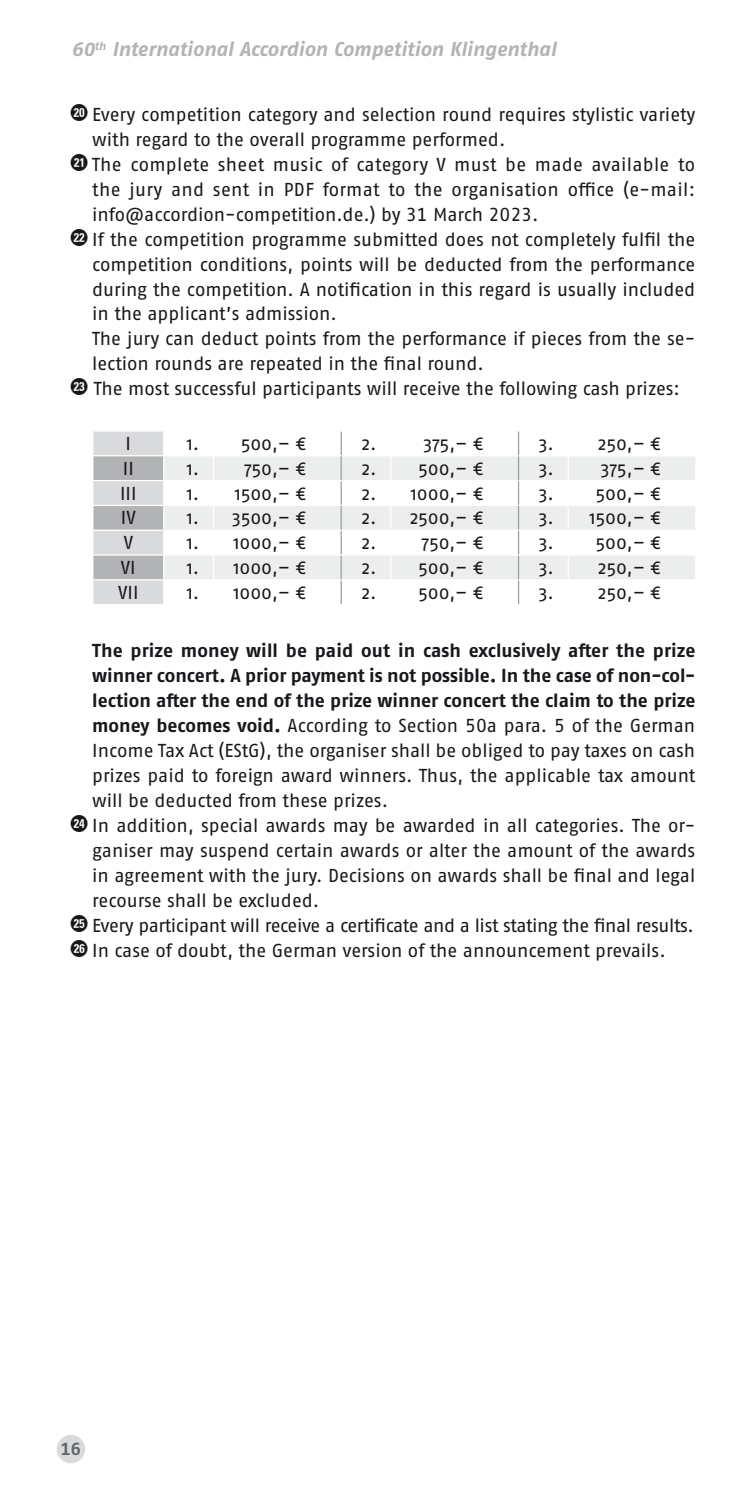
<style>
.page{position:relative;width:745px;height:1489px;background:#fff}
.page>*{position:absolute;margin:0;border:0;box-sizing:border-box;transform-origin:0 0}
.t1{font:italic 20px "Fago No Bold Lf";letter-spacing:-.005em;color:#b1b3b4}
.Wettb__Bed{font:18.75px/25px "Fago Pro";letter-spacing:-.005em;color:#1a171c;text-align:justify}
.Wettb__Bed-2{font:700 18.75px/25px "Fago Pro";color:#1a171c;text-align:justify}
.Wettb__Bed-3{font:18.75px "Fago Pro";letter-spacing:-.025em;color:#1a171c}
.t2{font:700 17.5px "Fago Pro";color:#646567}
.s1{font-family:"Dixe Number Sans";font-weight:700;font-size:21.25px}
.s2{font-weight:400}
</style>
<div class="page">
<div style="left:57px;top:1434px;width:28px;height:28px;background:#d9dadb;border-radius:50%"></div>
<svg style="left:164px;top:456px;width:530px;height:123px;fill:#eceded"></svg>
<hr style="left:164px;top:480px;width:49px;height:1px;background:#fff">
<hr style="left:341px;top:480px;width:49px;height:1px;background:#fff">
<hr style="left:518px;top:480px;width:50px;height:1px;background:#fff">
<hr style="left:568px;top:480px;width:128px;height:1px;background:#fff">
<hr style="left:164px;top:505px;width:49px;height:1px;background:#fff">
<hr style="left:341px;top:505px;width:49px;height:1px;background:#fff">
<hr style="left:518px;top:505px;width:50px;height:1px;background:#fff">
<hr style="left:568px;top:505px;width:128px;height:1px;background:#fff">
<hr style="left:164px;top:529px;width:49px;height:2px;background:#fff">
<hr style="left:341px;top:529px;width:49px;height:2px;background:#fff">
<hr style="left:518px;top:529px;width:50px;height:2px;background:#fff">
<hr style="left:568px;top:529px;width:128px;height:2px;background:#fff">
<hr style="left:164px;top:554px;width:49px;height:1px;background:#fff">
<hr style="left:341px;top:554px;width:49px;height:1px;background:#fff">
<hr style="left:518px;top:554px;width:50px;height:1px;background:#fff">
<hr style="left:568px;top:554px;width:128px;height:1px;background:#fff">
<svg style="left:93px;top:431px;width:71px;height:173px;background:#cbcccd"></svg>
<svg style="left:567px;top:456px;width:1px;height:123px"></svg>
<hr style="left:213px;top:480px;width:128px;height:1px;background:#fff">
<hr style="left:213px;top:505px;width:128px;height:1px;background:#fff">
<hr style="left:213px;top:529px;width:128px;height:2px;background:#fff">
<hr style="left:213px;top:554px;width:128px;height:1px;background:#fff">
<svg style="left:213px;top:456px;width:1px;height:123px"></svg>
<svg style="left:340px;top:431px;width:1px;height:173px"></svg>
<hr style="left:390px;top:480px;width:128px;height:1px;background:#fff">
<hr style="left:390px;top:505px;width:128px;height:1px;background:#fff">
<hr style="left:390px;top:529px;width:128px;height:2px;background:#fff">
<hr style="left:390px;top:554px;width:128px;height:1px;background:#fff">
<svg style="left:390px;top:456px;width:1px;height:123px"></svg>
<hr style="left:517px;top:431px;width:2px;height:24px;background:#9c9e9f">
<hr style="left:517px;top:456px;width:2px;height:24px;background:#9c9e9f">
<hr style="left:517px;top:481px;width:2px;height:24px;background:#9c9e9f">
<hr style="left:517px;top:506px;width:2px;height:23px;background:#9c9e9f">
<hr style="left:517px;top:531px;width:2px;height:23px;background:#9c9e9f">
<hr style="left:517px;top:555px;width:2px;height:24px;background:#9c9e9f">
<hr style="left:517px;top:580px;width:2px;height:24px;background:#9c9e9f">
<p class="t1" style="left:71px;top:38px;width:486px">60<sup>th</sup> International Accordion Competition Klingenthal</p>
<p class="Wettb__Bed" style="left:92px;top:102px;width:604px;text-indent:-21px"><span class="s1">K</span> Every competition category and selection round requires stylistic variety with regard to the overall programme performed.</p>
<p class="Wettb__Bed" style="left:92px;top:152px;width:604px;text-indent:-21px"><span class="s1">L</span> The complete sheet music of category V must be made available to the jury and sent in PDF format to the organisation office (e-mail: info@accordion-competition.de.) by 31 March 2023.</p>
<p class="Wettb__Bed" style="left:92px;top:226px;width:604px;text-indent:-21px"><span class="s1">M</span> If the competition programme submitted does not completely fulfil the competition conditions, points will be deducted from the performance during the competition. A notification in this regard is usually included in the applicant’s admission.</p>
<p class="Wettb__Bed" style="left:92px;top:326px;width:604px">The jury can deduct points from the performance if pieces from the se&shy;lection rounds are repeated in the final round.</p>
<p class="Wettb__Bed" style="left:71px;top:376px;width:610px"><span class="s1">N</span> The most successful participants will receive the following cash prizes:</p>
<p class="Wettb__Bed" style="left:125px;top:431px;width:7px">I</p>
<p class="Wettb__Bed" style="left:186px;top:431px;width:14px">1.</p>
<p class="Wettb__Bed" style="left:240px;top:431px;width:66px">500,– €</p>
<p class="Wettb__Bed" style="left:361px;top:431px;width:16px">2.</p>
<p class="Wettb__Bed" style="left:423px;top:431px;width:61px">375,– €</p>
<p class="Wettb__Bed" style="left:538px;top:431px;width:17px">3.</p>
<p class="Wettb__Bed" style="left:598px;top:431px;width:64px">250,– €</p>
<p class="Wettb__Bed" style="left:123px;top:455px;width:12px">II</p>
<p class="Wettb__Bed" style="left:186px;top:455px;width:14px">1.</p>
<p class="Wettb__Bed" style="left:244px;top:455px;width:63px">750,– €</p>
<p class="Wettb__Bed" style="left:361px;top:455px;width:16px">2.</p>
<p class="Wettb__Bed" style="left:418px;top:455px;width:66px">500,– €</p>
<p class="Wettb__Bed" style="left:538px;top:455px;width:17px">3.</p>
<p class="Wettb__Bed" style="left:600px;top:455px;width:61px">375,– €</p>
<p class="Wettb__Bed" style="left:120px;top:480px;width:18px">III</p>
<p class="Wettb__Bed" style="left:186px;top:480px;width:14px">1.</p>
<p class="Wettb__Bed" style="left:235px;top:480px;width:72px">1500,– €</p>
<p class="Wettb__Bed" style="left:361px;top:480px;width:16px">2.</p>
<p class="Wettb__Bed" style="left:410px;top:480px;width:74px">1000,– €</p>
<p class="Wettb__Bed" style="left:538px;top:480px;width:17px">3.</p>
<p class="Wettb__Bed" style="left:595px;top:480px;width:66px">500,– €</p>
<p class="Wettb__Bed" style="left:121px;top:505px;width:16px">IV</p>
<p class="Wettb__Bed" style="left:186px;top:505px;width:14px">1.</p>
<p class="Wettb__Bed" style="left:232px;top:505px;width:75px">3500,– €</p>
<p class="Wettb__Bed" style="left:361px;top:505px;width:16px">2.</p>
<p class="Wettb__Bed" style="left:410px;top:505px;width:74px">2500,– €</p>
<p class="Wettb__Bed" style="left:538px;top:505px;width:17px">3.</p>
<p class="Wettb__Bed" style="left:589px;top:505px;width:72px">1500,– €</p>
<p class="Wettb__Bed" style="left:124px;top:530px;width:11px">V</p>
<p class="Wettb__Bed" style="left:186px;top:530px;width:14px">1.</p>
<p class="Wettb__Bed" style="left:233px;top:530px;width:74px">1000,– €</p>
<p class="Wettb__Bed" style="left:361px;top:530px;width:16px">2.</p>
<p class="Wettb__Bed" style="left:421px;top:530px;width:63px">750,– €</p>
<p class="Wettb__Bed" style="left:538px;top:530px;width:17px">3.</p>
<p class="Wettb__Bed" style="left:595px;top:530px;width:66px">500,– €</p>
<p class="Wettb__Bed" style="left:121px;top:555px;width:16px">VI</p>
<p class="Wettb__Bed" style="left:186px;top:555px;width:14px">1.</p>
<p class="Wettb__Bed" style="left:233px;top:555px;width:74px">1000,– €</p>
<p class="Wettb__Bed" style="left:361px;top:555px;width:16px">2.</p>
<p class="Wettb__Bed" style="left:418px;top:555px;width:66px">500,– €</p>
<p class="Wettb__Bed" style="left:538px;top:555px;width:17px">3.</p>
<p class="Wettb__Bed" style="left:598px;top:555px;width:64px">250,– €</p>
<p class="Wettb__Bed" style="left:118px;top:579px;width:22px">VII</p>
<p class="Wettb__Bed" style="left:186px;top:579px;width:14px">1.</p>
<p class="Wettb__Bed" style="left:233px;top:579px;width:74px">1000,– €</p>
<p class="Wettb__Bed" style="left:361px;top:579px;width:16px">2.</p>
<p class="Wettb__Bed" style="left:418px;top:579px;width:66px">500,– €</p>
<p class="Wettb__Bed" style="left:538px;top:579px;width:17px">3.</p>
<p class="Wettb__Bed" style="left:598px;top:579px;width:64px">250,– €</p>
<p class="Wettb__Bed-2" style="left:92px;top:638px;width:604px">The prize money will be paid out in cash exclusively after the prize winner concert. A prior payment is not possible. In the case of non-col&shy;lection after the end of the prize winner concert the claim to the prize money becomes void. <span class="s2">According to Section 50a para. 5 of the German Income Tax Act (EStG), the organiser shall be obliged to pay taxes on cash prizes paid to foreign award winners. Thus, the applicable tax amount will be deducted from these prizes.</span></p>
<p class="Wettb__Bed" style="left:92px;top:813px;width:604px;text-indent:-21px"><span class="s1">O</span> In addition, special awards may be awarded in all categories. The or&shy;ganiser may suspend certain awards or alter the amount of the awards in agreement with the jury. Decisions on awards shall be final and legal recourse shall be excluded.</p>
<p class="Wettb__Bed-3" style="left:71px;top:914px;width:624px"><span class="s1">P</span> Every participant will receive a certificate and a list stating the final results.</p>
<p class="Wettb__Bed" style="left:71px;top:937px;width:596px"><span class="s1">Q</span> In case of doubt, the German version of the announcement prevails.</p>
<p class="t2" style="left:61px;top:1438px;width:22px">16</p>
</div>
